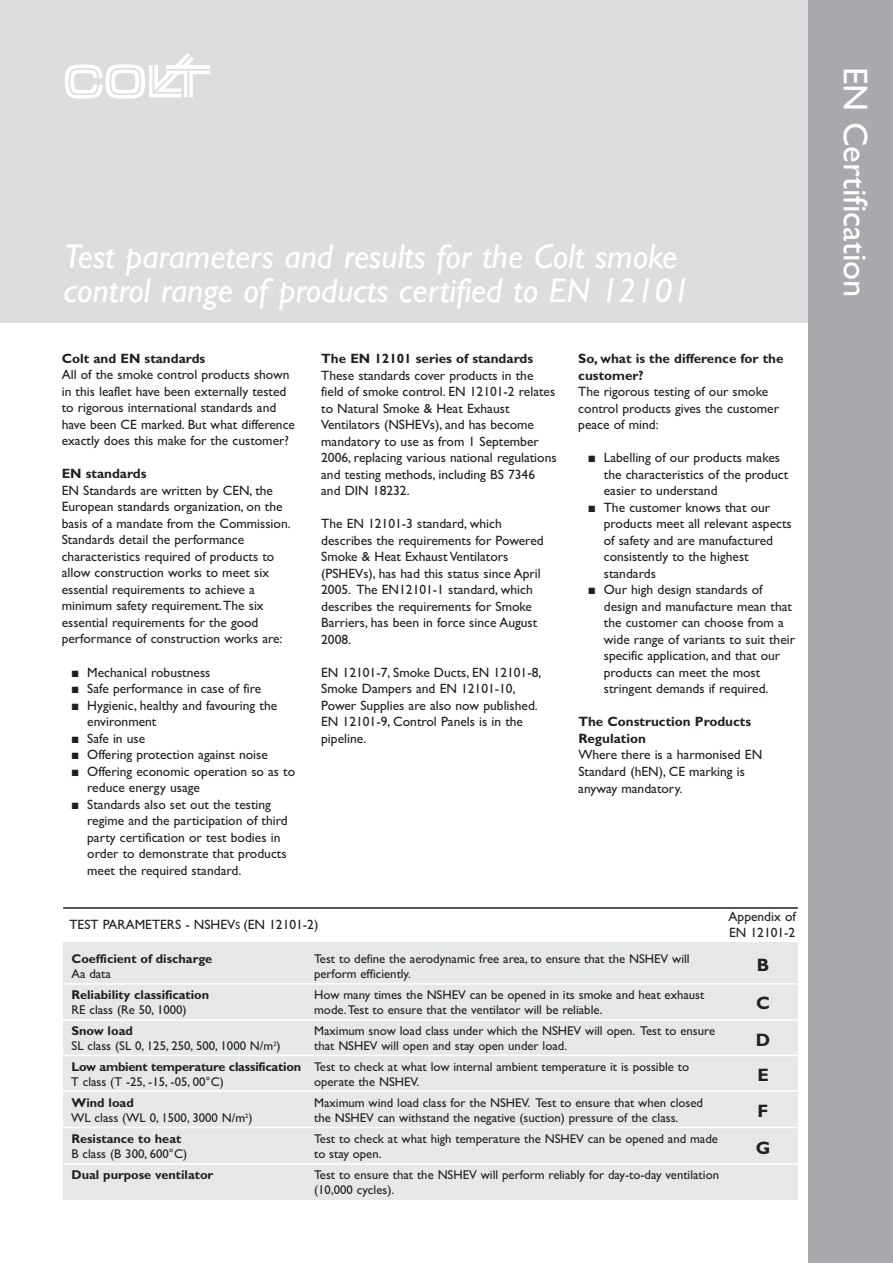
<style>
.page{position:relative;width:893px;height:1263px;background:#fff}
.page>*{position:absolute;margin:0;border:0;box-sizing:border-box;transform-origin:0 0}
.t1{font:italic 34.5px/34.5px "Gill Sans";color:#fff}
.t2{font:34.5px "Gill Sans";color:#fff}
.t3{font:700 18px/37.5px "Gill Sans";color:#231f20;text-align:justify}
.t4{font:13.5px/16.5px "Gill Sans";color:#231f20}
.t5{font:700 13.5px/16.5px "Gill Sans";color:#231f20}
.t6{font:12.75px/20.7px "Gill Sans";color:#231f20}
.t7{font:700 12.75px "Gill Sans";color:#231f20}
.s1{font-size:10.5px}
.s2{font-weight:700}
</style>
<div class="page">
<div style="left:0;top:0;width:811px;height:323px;background:#dcdddf"></div>
<div style="left:808px;top:0;width:85px;height:1263px;background:#a8a9ad"></div>
<svg style="left:65px;top:53px;width:145px;height:46px"></svg>
<hr style="left:166px;top:65px;width:44px;height:4px;background:#fff">
<div style="left:64px;top:942px;width:734px;height:258px;background:#e6e7e9"></div>
<hr style="left:64px;top:983px;width:734px;height:1px;background:#fff">
<hr style="left:63px;top:1019px;width:735px;height:2px;background:#fff">
<hr style="left:63px;top:1055px;width:735px;height:1px;background:#fff">
<hr style="left:63px;top:1090px;width:735px;height:2px;background:#fff">
<hr style="left:63px;top:1127px;width:735px;height:1px;background:#fff">
<hr style="left:64px;top:1163px;width:734px;height:2px;background:#fff">
<hr style="left:63px;top:907px;width:735px;height:2px;background:#231f20">
<h1 class="t1" style="left:64px;top:239px;width:628px">Test parameters and results for the Colt smoke control range of products certified to EN 12101</h1>
<p class="t5" style="left:62px;top:350px;width:145px">Colt and EN standards</p>
<p class="t4" style="left:62px;top:367px;width:235px">All of the smoke control products shown in this leaflet have been externally tested to rigorous international standards and have been CE marked. But what difference exactly does this make for the customer?</p>
<p class="t5" style="left:62px;top:466px;width:86px">EN standards</p>
<p class="t4" style="left:62px;top:482px;width:231px">EN Standards are written by CEN, the European standards organization, on the basis of a mandate from the Commission.<br>Standards detail the performance characteristics required of products to allow construction works to meet six essential requirements to achieve a minimum safety requirement.The six essential requirements for the good performance of construction works are:</p>
<p class="t4" style="left:72px;top:664px;width:140px">■ Mechanical robustness</p>
<p class="t4" style="left:72px;top:680px;width:191px">■ Safe performance in case of fire</p>
<p class="t4" style="left:87px;top:697px;width:192px;text-indent:-15px">■ Hygienic, healthy and favouring the environment</p>
<p class="t4" style="left:72px;top:730px;width:75px">■ Safe in use</p>
<p class="t4" style="left:72px;top:746px;width:198px">■ Offering protection against noise</p>
<p class="t4" style="left:87px;top:763px;width:209px;text-indent:-15px">■ Offering economic operation so as to reduce energy usage</p>
<p class="t4" style="left:87px;top:796px;width:202px;text-indent:-15px">■ Standards also set out the testing regime and the participation of third party certification or test bodies in order to demonstrate that products meet the required standard.</p>
<p class="t5" style="left:321px;top:350px;width:213px">The EN 12101 series of standards</p>
<p class="t4" style="left:321px;top:367px;width:237px">These standards cover products in the field of smoke control. EN 12101-2 relates to Natural Smoke &amp; Heat Exhaust Ventilators (NSHEVs), and has become mandatory to use as from 1 September 2006, replacing various national regulations and testing methods, including BS 7346 and DIN 18232.</p>
<p class="t4" style="left:321px;top:515px;width:224px">The EN 12101-3 standard, which describes the requirements for Powered Smoke &amp; Heat Exhaust Ventilators (PSHEVs), has had this status since April 2005. The EN12101-1 standard, which describes the requirements for Smoke Barriers, has been in force since August 2008.</p>
<p class="t4" style="left:321px;top:664px;width:222px">EN 12101-7, Smoke Ducts, EN 12101-8,<br>Smoke Dampers and EN 12101-10,<br>Power Supplies are also now published.<br>EN 12101-9, Control Panels is in the pipeline.</p>
<p class="t4" style="left:69px;top:916px;width:250px">TEST PARAMETERS - NSHEV<span class="s1">S</span> (EN 12101-2)</p>
<p class="t5" style="left:578px;top:351px;width:207px">So, what is the difference for the customer?</p>
<p class="t4" style="left:578px;top:383px;width:202px">The rigorous testing of our smoke control products gives the customer peace of mind:</p>
<p class="t4" style="left:604px;top:450px;width:186px;text-indent:-15px">■ Labelling of our products makes the characteristics of the product easier to understand</p>
<p class="t4" style="left:604px;top:499px;width:189px;text-indent:-15px">■ The customer knows that our products meet all relevant aspects of safety and are manufactured consistently to the highest standards</p>
<p class="t4" style="left:604px;top:582px;width:193px;text-indent:-15px">■ Our high design standards of design and manufacture mean that the customer can choose from a wide range of variants to suit their specific application, and that our products can meet the most stringent demands if required.</p>
<p class="t5" style="left:578px;top:713px;width:174px">The Construction Products<br>Regulation</p>
<p class="t4" style="left:578px;top:746px;width:185px">Where there is a harmonised EN<br>Standard (hEN), CE marking is anyway mandatory.</p>
<p class="t4" style="left:729px;top:908px;width:69px">Appendix of<br>EN 12101-2</p>
<p class="t7" style="left:72px;top:951px;width:142px">Coefficient of discharge</p>
<p class="t6" style="left:314px;top:948px;width:377px">Test to define the aerodynamic free area, to ensure that the NSHEV will</p>
<p class="t6" style="left:72px;top:963px;width:41px">Aa data</p>
<p class="t6" style="left:314px;top:963px;width:98px">perform efficiently.</p>
<p class="t7" style="left:72px;top:987px;width:139px">Reliability classification</p>
<p class="t6" style="left:314px;top:984px;width:392px">How many times the NSHEV can be opened in its smoke and heat exhaust</p>
<p class="t6" style="left:72px;top:999px;width:117px">RE class (Re 50, 1000)</p>
<p class="t6" style="left:314px;top:999px;width:290px">mode.Test to ensure that the ventilator will be reliable.</p>
<p class="t7" style="left:72px;top:1023px;width:63px">Snow load</p>
<p class="t6" style="left:314px;top:1020px;width:402px">Maximum snow load class under which the NSHEV will open. Test to ensure</p>
<p class="t6" style="left:72px;top:1035px;width:211px">SL class (SL 0, 125, 250, 500, 1000 N/m<sup>2</sup>)</p>
<p class="t6" style="left:71px;top:1035px;width:619px;text-indent:243px">that NSHEV will open and stay open under load.<br><span class="s2">Low ambient temperature classification</span> Test to check at what low internal ambient temperature it is possible to</p>
<p class="t6" style="left:71px;top:1071px;width:154px">T class (T -25, -15, -05, 00°C)</p>
<p class="t6" style="left:314px;top:1071px;width:107px">operate the NSHEV.</p>
<p class="t7" style="left:72px;top:1095px;width:64px">Wind load</p>
<p class="t6" style="left:314px;top:1092px;width:390px">Maximum wind load class for the NSHEV. Test to ensure that when closed</p>
<p class="t6" style="left:71px;top:1107px;width:183px">WL class (WL 0, 1500, 3000 N/m<sup>2</sup>)</p>
<p class="t6" style="left:314px;top:1107px;width:366px">the NSHEV can withstand the negative (suction) pressure of the class.</p>
<p class="t7" style="left:72px;top:1131px;width:111px">Resistance to heat</p>
<p class="t6" style="left:314px;top:1128px;width:405px">Test to check at what high temperature the NSHEV can be opened and made</p>
<p class="t6" style="left:72px;top:1143px;width:117px">B class (B 300, 600°C)</p>
<p class="t6" style="left:314px;top:1143px;width:69px">to stay open.</p>
<p class="t7" style="left:72px;top:1167px;width:143px">Dual purpose ventilator</p>
<p class="t6" style="left:314px;top:1167px;width:406px;line-height:15.3px">Test to ensure that the NSHEV will perform reliably for day-to-day ventilation (10,000 cycles).</p>
<h2 class="t3" style="left:756px;top:946px;width:16px">B C D</h2>
<h2 class="t3" style="left:756px;top:1056px;width:16px;line-height:36.8px">E F G</h2>
<h1 class="t2" style="left:876px;top:67px;width:232px;rotate:90deg">EN Certification</h1>
</div>
